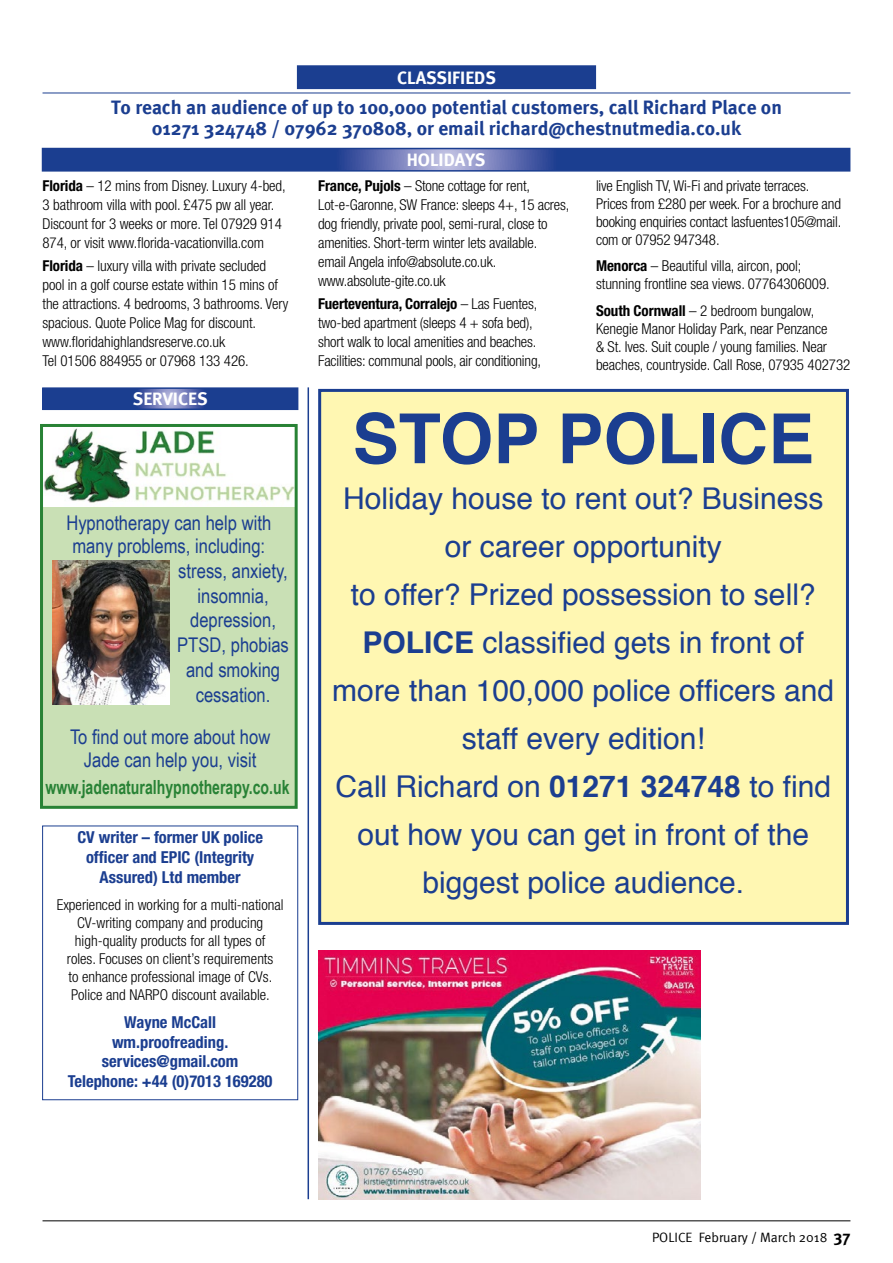
<style>
.page{position:relative;width:893px;height:1263px;background:#fff}
.page>*{position:absolute;margin:0;border:0;box-sizing:border-box;transform-origin:0 0}
.t1{font:700 69px "Helvetica";color:#1b3e90}
.t2{font:30px/48px "Helvetica";color:#1b3e90;text-align:center}
.t3{font:20.25px/22.5px "Arial Narrow";color:#1b3e90;text-align:center}
.t4{font:700 19.5px/21px "Meta";color:#1b3e90;text-align:center}
.t5{font:700 19.5px "Arial Narrow";color:#288235;scale:.88 1}
.t6{font:700 18px "Meta";color:#fff}
.t7{font:700 condensed 16.5px/19.8px "Helvetica Neue";color:#1b3e90;text-align:center}
.t8{font:300 condensed 15px/19px "Helvetica Neue";letter-spacing:-.005em;color:#000}
.t9{font:13.5px "Meta Normal";color:#000}
.s1{font-weight:700}
.s2{font-family:"Meta";font-weight:700;font-size:16.5px}
</style>
<div class="page">
<hr style="left:43px;top:1220px;width:807px;height:1px;background:#000">
<hr style="left:43px;top:93px;width:807px;height:1px;background:#1b3e90">
<div style="left:298px;top:66px;width:297px;height:22px;background:#1b3e90"></div>
<div style="left:297px;top:65px;width:299px;height:24px;border:2px solid #1b3e90"></div>
<svg style="left:45px;top:151px;width:802px;height:18px"></svg>
<div style="left:42px;top:148px;width:808px;height:24px;border:2px solid #1b3e90"></div>
<svg style="left:45px;top:390px;width:250px;height:17px"></svg>
<div style="left:42px;top:387px;width:256px;height:23px;border:2px solid #1b3e90"></div>
<div style="left:42px;top:825px;width:256px;height:275px;border:1px solid #1b3e90"></div>
<hr style="left:308px;top:387px;width:1px;height:812px;background:#1b3e90">
<div style="left:42px;top:425px;width:254px;height:382px;background:#c9e0b5"></div>
<img style="left:44px;top:428px;width:250px;height:79px">
<div style="left:40px;top:424px;width:258px;height:385px;border:3px solid #288235"></div>
<img style="left:52px;top:561px;width:117px;height:143px">
<img style="left:319px;top:950px;width:382px;height:249px">
<div style="left:318px;top:389px;width:531px;height:536px;background:#fff7b2;border:3px solid #1b3e90"></div>
<p class="t6" style="left:397px;top:67px;width:100px">CLASSIFIEDS</p>
<h3 class="t4" style="left:111px;top:97px;width:672px">To reach an audience of up to 100,000 potential customers, call Richard Place on<br>01271 324748 / 07962 370808, or email richard@chestnutmedia.co.uk</h3>
<p class="t8" style="left:43px;top:176px;width:245px"><span class="s1">Florida</span> – 12 mins from Disney. Luxury 4-bed, 3 bathroom villa with pool. £475 pw all year.<br>Discount for 3 weeks or more. Tel 07929 914<br>874, or visit www.florida-vacationvilla.com</p>
<p class="t8" style="left:43px;top:256px;width:247px"><span class="s1">Florida</span> – luxury villa with private secluded pool in a golf course estate within 15 mins of the attractions. 4 bedrooms, 3 bathrooms. Very spacious. Quote Police Mag for discount. www.floridahighlandsreserve.co.uk<br>Tel 01506 884955 or 07968 133 426.</p>
<p class="t6" style="left:133px;top:388px;width:76px">SERVICES</p>
<h3 class="t3" style="left:66px;top:511px;width:206px">Hypnotherapy can help with</h3>
<h3 class="t3" style="left:72px;top:534px;width:194px">many problems, including:</h3>
<h3 class="t3" style="left:178px;top:559px;width:111px">stress, anxiety,</h3>
<h3 class="t3" style="left:198px;top:583px;width:73px">insomnia,</h3>
<h3 class="t3" style="left:190px;top:608px;width:87px">depression,</h3>
<h3 class="t3" style="left:177px;top:633px;width:113px">PTSD, phobias</h3>
<h3 class="t3" style="left:186px;top:658px;width:96px">and smoking</h3>
<h3 class="t3" style="left:196px;top:682px;width:76px">cessation.</h3>
<h3 class="t3" style="left:70px;top:725px;width:202px">To find out more about how<br>Jade can help you, visit</h3>
<h3 class="t5" style="left:45px;top:772px;width:279px">www.jadenaturalhypnotherapy.co.uk</h3>
<p class="t7" style="left:77px;top:827px;width:187px">CV writer – former UK police officer and EPIC (Integrity<br>Assured) Ltd member</p>
<p class="t8" style="left:57px;top:895px;width:228px;line-height:18px;text-align:center">Experienced in working for a multi-national CV-writing company and producing high-quality products for all types of<br>roles. Focuses on client’s requirements<br>to enhance professional image of CVs.<br>Police and NARPO discount available.</p>
<p class="t7" style="left:68px;top:1012px;width:206px">Wayne McCall wm.proofreading. services@gmail.com<br>Telephone: +44 (0)7013 169280</p>
<p class="t6" style="left:407px;top:149px;width:80px">HOLIDAYS</p>
<p class="t8" style="left:318px;top:176px;width:253px"><span class="s1">France, Pujols</span> – Stone cottage for rent, Lot-e-Garonne, SW France: sleeps 4+, 15 acres, dog friendly, private pool, semi-rural, close to amenities. Short-term winter lets available.<br>email Angela info@absolute.co.uk. www.absolute-gite.co.uk</p>
<p class="t8" style="left:318px;top:294px;width:224px"><span class="s1">Fuerteventura, Corralejo</span> – Las Fuentes, two-bed apartment (sleeps 4 + sofa bed), short walk to local amenities and beaches.<br>Facilities: communal pools, air conditioning,</p>
<p class="t8" style="left:596px;top:176px;width:247px;line-height:18px">live English TV, Wi-Fi and private terraces.<br>Prices from £280 per week. For a brochure and booking enquiries contact lasfuentes105@mail. com or 07952 947348.</p>
<p class="t8" style="left:596px;top:257px;width:235px;line-height:18px"><span class="s1">Menorca</span> – Beautiful villa, aircon, pool; stunning frontline sea views. 07764306009.</p>
<p class="t8" style="left:596px;top:301px;width:256px;line-height:18px"><span class="s1">South Cornwall</span> – 2 bedroom bungalow, Kenegie Manor Holiday Park, near Penzance<br>&amp; St. Ives. Suit couple / young families. Near beaches, countryside. Call Rose, 07935 402732</p>
<h1 class="t1" style="left:353px;top:383px;width:463px">STOP POLICE</h1>
<p class="t2" style="left:332px;top:475px;width:503px">Holiday house to rent out? Business or career opportunity<br>to offer? Prized possession to sell?<br><span class="s1">POLICE</span> classified gets in front of more than 100,000 police officers and staff every edition!<br>Call Richard on <span class="s1">01271 324748</span> to find out how you can get in front of the biggest police audience.</p>
<p class="t9" style="left:652px;top:1229px;width:200px">POLICE February / March 2018 <span class="s2">37</span></p>
</div>
